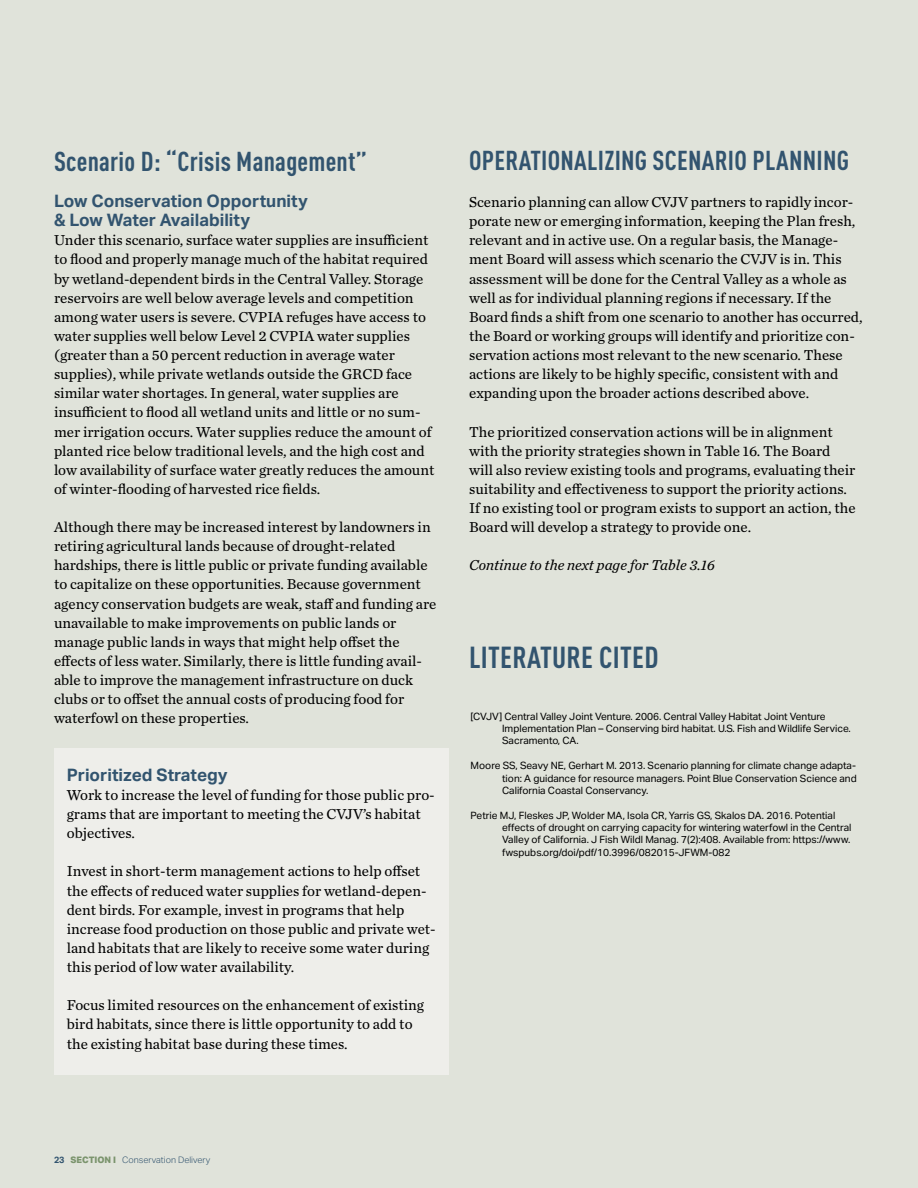
<style>
.page{position:relative;width:918px;height:1188px;background:#e0e3da}
.page>*{position:absolute;margin:0;border:0;box-sizing:border-box;transform-origin:0 0}
.t1{font:700 30px "DIN Cond";letter-spacing:.01em;color:#32546f}
.t2{font:700 27px "DIN Cond";letter-spacing:.01em;color:#32546f}
.t3{font:700 17.25px/19.2px "Aktiv Grotesk";color:#32546f}
.t4{font:15px/19.2px "Chronicle Text G2";color:#000}
.t5{font:italic 15px "Chronicle Text G2";color:#000}
.t6{font:10.2px/12.3px "Aktiv Grotesk";color:#000}
.t7{font:300 9px "Aktiv Grotesk";color:#32546f}
.s1{font-weight:700}
.s2{font-weight:800;color:#7b946d}
</style>
<div class="page">
<div style="left:54px;top:748px;width:395px;height:326px;background:#eeeeea"></div>
<h2 class="t2" style="left:54px;top:145px;width:315px">Scenario D: “Crisis Management”</h2>
<p class="t3" style="left:54px;top:191px;width:255px">Low Conservation Opportunity &amp; Low Water Availability</p>
<p class="t4" style="left:54px;top:230px;width:382px">Under this scenario, surface water supplies are insufficient to flood and properly manage much of the habitat required by wetland-dependent birds in the Central Valley. Storage reservoirs are well below average levels and competition among water users is severe. CVPIA refuges have access to water supplies well below Level 2 CVPIA water supplies (greater than a 50 percent reduction in average water supplies), while private wetlands outside the GRCD face similar water shortages. In general, water supplies are insufficient to flood all wetland units and little or no sum&shy;mer irrigation occurs. Water supplies reduce the amount of planted rice below traditional levels, and the high cost and low availability of surface water greatly reduces the amount of winter-flooding of harvested rice fields.</p>
<p class="t4" style="left:54px;top:517px;width:384px">Although there may be increased interest by landowners in retiring agricultural lands because of drought-related hardships, there is little public or private funding available to capitalize on these opportunities. Because government agency conservation budgets are weak, staff and funding are unavailable to make improvements on public lands or manage public lands in ways that might help offset the effects of less water. Similarly, there is little funding avail&shy;able to improve the management infrastructure on duck clubs or to offset the annual costs of producing food for waterfowl on these properties.</p>
<p class="t3" style="left:67px;top:765px;width:162px">Prioritized Strategy</p>
<p class="t4" style="left:67px;top:784px;width:370px">Work to increase the level of funding for those public pro&shy;grams that are important to meeting the CVJV’s habitat objectives.</p>
<p class="t4" style="left:67px;top:861px;width:370px">Invest in short-term management actions to help offset the effects of reduced water supplies for wetland-depen&shy;dent birds. For example, invest in programs that help increase food production on those public and private wet&shy;land habitats that are likely to receive some water during this period of low water availability.</p>
<p class="t4" style="left:67px;top:995px;width:359px">Focus limited resources on the enhancement of existing bird habitats, since there is little opportunity to add to the existing habitat base during these times.</p>
<h2 class="t2" style="left:469px;top:144px;width:382px">OPERATIONALIZING SCENARIO PLANNING</h2>
<p class="t4" style="left:469px;top:192px;width:395px">Scenario planning can allow CVJV partners to rapidly incor&shy;porate new or emerging information, keeping the Plan fresh, relevant and in active use. On a regular basis, the Manage&shy;ment Board will assess which scenario the CVJV is in. This assessment will be done for the Central Valley as a whole as well as for individual planning regions if necessary. If the Board finds a shift from one scenario to another has occurred, the Board or working groups will identify and prioritize con&shy;servation actions most relevant to the new scenario. These actions are likely to be highly specific, consistent with and expanding upon the broader actions described above.</p>
<p class="t4" style="left:469px;top:421px;width:388px">The prioritized conservation actions will be in alignment with the priority strategies shown in Table 16. The Board will also review existing tools and programs, evaluating their suitability and effectiveness to support the priority actions.<br>If no existing tool or program exists to support an action, the Board will develop a strategy to provide one.</p>
<p class="t5" style="left:469px;top:554px;width:247px">Continue to the next page for Table 3.16</p>
<h1 class="t1" style="left:469px;top:639px;width:191px">LITERATURE CITED</h1>
<p class="t6" style="left:502px;top:710px;width:350px;text-indent:-31px">[CVJV] Central Valley Joint Venture. 2006. Central Valley Habitat Joint Venture<br>Implementation Plan – Conserving bird habitat. U.S. Fish and Wildlife Service.<br>Sacramento, CA.</p>
<p class="t6" style="left:502px;top:760px;width:356px;text-align:justify;text-indent:-31px">Moore SS, Seavy NE, Gerhart M. 2013. Scenario planning for climate change adapta&shy;tion: A guidance for resource managers. Point Blue Conservation Science and California Coastal Conservancy.</p>
<p class="t6" style="left:502px;top:809px;width:351px;text-indent:-31px">Petrie MJ, Fleskes JP, Wolder MA, Isola CR, Yarris GS, Skalos DA. 2016. Potential effects of drought on carrying capacity for wintering waterfowl in the Central Valley of California. J Fish Wildl Manag. 7(2):408. Available from: https://www. fwspubs.org/doi/pdf/10.3996/082015-JFWM-082</p>
<p class="t7" style="left:54px;top:1155px;width:158px"><span class="s1">23</span> <span class="s2">SECTION I</span> Conservation Delivery</p>
</div>
